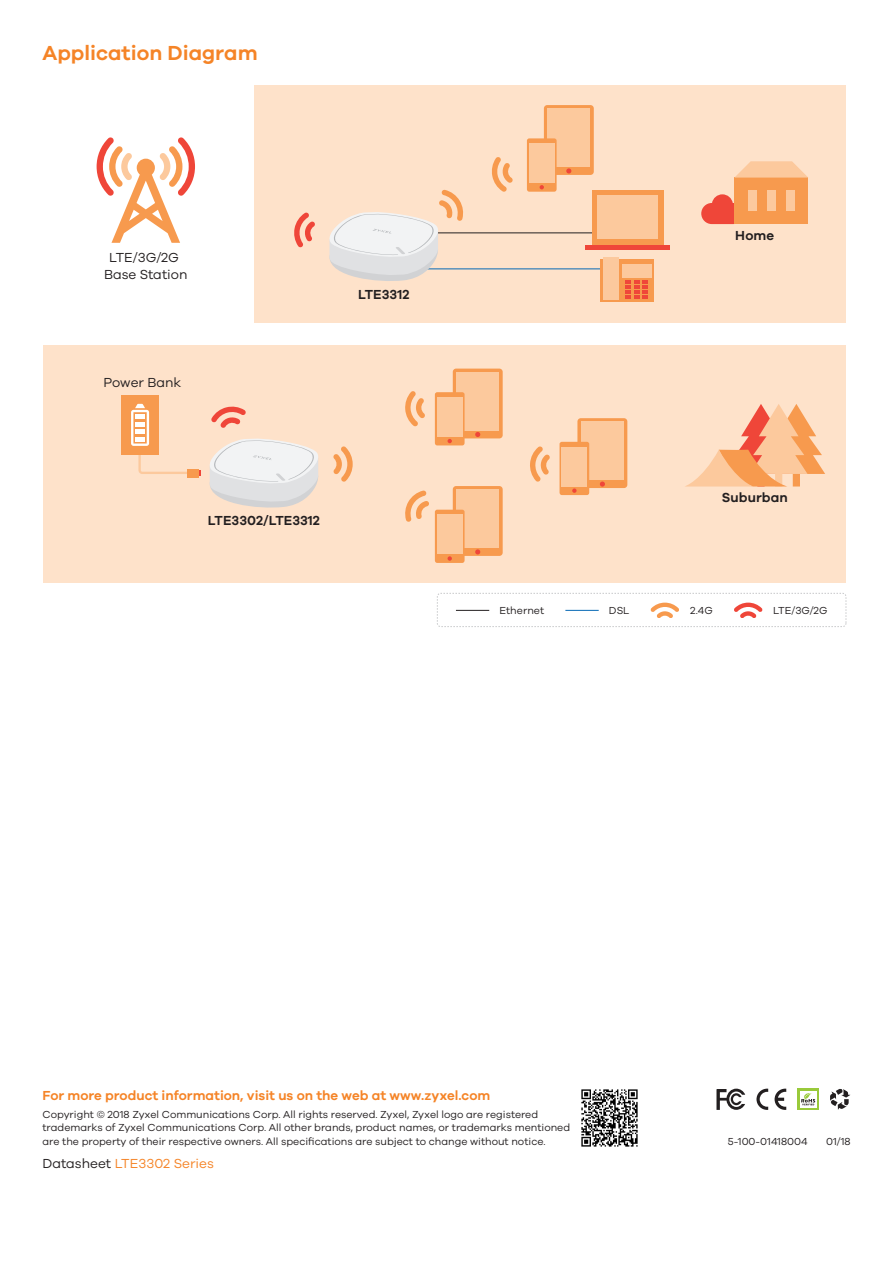
<style>
.page{position:relative;width:893px;height:1263px;background:#fff}
.page>*{position:absolute;margin:0;border:0;box-sizing:border-box;transform-origin:0 0}
.t1{font:600 21px "Galano Grotesque";color:#f58427}
.t2{font:600 13.5px "Galano Grotesque";color:#f58427}
.t3{font:600 13.5px "Galano Grotesque";color:#231f20}
.t4{font:13.5px/16.5px "Galano Grotesque";color:#231f20;text-align:center}
.t5{font:13.5px "Galano Grotesque";color:#f58427}
.brand_2_0_copyright{font:10.5px/13.5px "Galano Grotesque";color:#231f20}
.s1{color:#231f20}
</style>
<div class="page">
<img style="left:581px;top:1089px;width:57px;height:58px">
<svg style="left:716px;top:1089px;width:29px;height:21px"></svg>
<svg style="left:756px;top:1089px;width:12px;height:21px"></svg>
<svg style="left:775px;top:1089px;width:11px;height:21px"></svg>
<svg style="left:830px;top:1089px;width:20px;height:21px"></svg>
<svg style="left:797px;top:1089px;width:22px;height:21px"></svg>
<svg style="left:800px;top:1091px;width:16px;height:17px"></svg>
<svg style="left:801px;top:1092px;width:14px;height:13px"></svg>
<div style="left:44px;top:345px;width:802px;height:237px;background:#fee2ca"></div>
<div style="left:255px;top:85px;width:591px;height:237px;background:#fee2ca"></div>
<svg style="left:333px;top:446px;width:20px;height:36px"></svg>
<svg style="left:405px;top:391px;width:20px;height:36px"></svg>
<svg style="left:530px;top:446px;width:20px;height:36px"></svg>
<svg style="left:211px;top:406px;width:35px;height:22px"></svg>
<svg style="left:294px;top:212px;width:21px;height:36px"></svg>
<svg style="left:97px;top:137px;width:98px;height:106px"></svg>
<svg style="left:686px;top:404px;width:139px;height:82px"></svg>
<svg style="left:405px;top:490px;width:24px;height:32px"></svg>
<div style="left:453px;top:369px;width:50px;height:69px;background:#f79a4e;border-radius:3px"></div>
<div style="left:456px;top:372px;width:43px;height:58px;background:#fcc99d"></div>
<svg style="left:475px;top:432px;width:5px;height:5px"></svg>
<div style="left:435px;top:392px;width:30px;height:53px;background:#f79a4e;border-radius:2px"></div>
<div style="left:437px;top:397px;width:25px;height:40px;background:#fcc99d"></div>
<svg style="left:448px;top:439px;width:4px;height:4px"></svg>
<div style="left:577px;top:418px;width:50px;height:70px;background:#f79a4e;border-radius:3px"></div>
<div style="left:581px;top:422px;width:43px;height:58px;background:#fcc99d"></div>
<svg style="left:600px;top:481px;width:5px;height:6px"></svg>
<svg style="left:560px;top:442px;width:29px;height:53px"></svg>
<div style="left:562px;top:447px;width:25px;height:39px;background:#fcc99d"></div>
<svg style="left:572px;top:488px;width:5px;height:5px"></svg>
<div style="left:453px;top:486px;width:50px;height:70px;background:#f79a4e;border-radius:3px"></div>
<div style="left:456px;top:489px;width:43px;height:59px;background:#fcc99d"></div>
<svg style="left:475px;top:549px;width:5px;height:5px"></svg>
<svg style="left:435px;top:510px;width:30px;height:53px"></svg>
<div style="left:437px;top:515px;width:25px;height:39px;background:#fcc99d"></div>
<svg style="left:448px;top:556px;width:4px;height:5px"></svg>
<svg style="left:492px;top:157px;width:21px;height:35px"></svg>
<div style="left:544px;top:105px;width:50px;height:70px;background:#f79a4e;border-radius:3px"></div>
<div style="left:547px;top:109px;width:43px;height:58px;background:#fcc99d"></div>
<svg style="left:566px;top:168px;width:5px;height:5px"></svg>
<div style="left:527px;top:138px;width:30px;height:54px;background:#f79a4e;border-radius:2px"></div>
<div style="left:529px;top:143px;width:25px;height:40px;background:#fcc99d"></div>
<svg style="left:540px;top:185px;width:4px;height:4px"></svg>
<svg style="left:198px;top:470px;width:3px;height:6px"></svg>
<div style="left:187px;top:469px;width:11px;height:8px;background:#f79a4e"></div>
<div style="left:121px;top:395px;width:38px;height:60px;background:#f79a4e"></div>
<svg style="left:131px;top:404px;width:56px;height:70px"></svg>
<hr style="left:426px;top:232px;width:195px;height:1px;background:#231f20">
<hr style="left:411px;top:268px;width:195px;height:1px;background:#0769b5">
<div style="left:592px;top:190px;width:71px;height:56px;background:#f79a4e"></div>
<div style="left:597px;top:195px;width:61px;height:44px;background:#fcc99d"></div>
<div style="left:585px;top:245px;width:85px;height:5px;background:#ef4639"></div>
<svg style="left:701px;top:194px;width:33px;height:30px"></svg>
<div style="left:734px;top:178px;width:74px;height:46px;background:#f79a4e"></div>
<div style="left:786px;top:191px;width:8px;height:20px;background:#fcc99d"></div>
<div style="left:767px;top:191px;width:8px;height:20px;background:#fcc99d"></div>
<div style="left:748px;top:191px;width:8px;height:20px;background:#fcc99d"></div>
<svg style="left:734px;top:161px;width:74px;height:17px"></svg>
<svg style="left:734px;top:603px;width:29px;height:15px"></svg>
<svg style="left:650px;top:603px;width:29px;height:15px"></svg>
<hr style="left:565px;top:610px;width:34px;height:1px;background:#0769b5">
<hr style="left:456px;top:610px;width:33px;height:1px;background:#231f20">
<svg style="left:209px;top:438px;width:110px;height:70px"></svg>
<svg style="left:329px;top:190px;width:135px;height:91px"></svg>
<div style="left:437px;top:593px;width:409px;height:34px;border:1px dashed #c7c8ca;border-radius:3px"></div>
<div style="left:601px;top:260px;width:53px;height:42px;background:#f79a4e"></div>
<div style="left:622px;top:264px;width:29px;height:14px;background:#fcc99d"></div>
<div style="left:604px;top:257px;width:15px;height:42px;background:#fcc99d"></div>
<svg style="left:625px;top:280px;width:23px;height:19px"></svg>
<p class="t1" style="left:43px;top:40px;width:217px">Application Diagram</p>
<p class="t4" style="left:104px;top:249px;width:85px">LTE/3G/2G<br>Base Station</p>
<p class="t4" style="left:103px;top:373px;width:80px">Power Bank</p>
<p class="t3" style="left:358px;top:286px;width:53px">LTE3312</p>
<p class="t3" style="left:208px;top:513px;width:114px">LTE3302/LTE3312</p>
<p class="t3" style="left:735px;top:227px;width:40px">Home</p>
<p class="t3" style="left:722px;top:489px;width:67px">Suburban</p>
<p class="brand_2_0_copyright" style="left:499px;top:603px;width:46px">Ethernet</p>
<p class="brand_2_0_copyright" style="left:609px;top:603px;width:22px">DSL</p>
<p class="brand_2_0_copyright" style="left:690px;top:603px;width:24px">2.4G</p>
<p class="brand_2_0_copyright" style="left:773px;top:603px;width:56px">LTE/3G/2G</p>
<p class="t2" style="left:43px;top:1087px;width:449px">For more product information, visit us on the web at www.zyxel.com</p>
<p class="brand_2_0_copyright" style="left:43px;top:1107px;width:529px">Copyright © 2018 Zyxel Communications Corp. All rights reserved. Zyxel, Zyxel logo are registered trademarks of Zyxel Communications Corp. All other brands, product names, or trademarks mentioned are the property of their respective owners. All specifications are subject to change without notice.</p>
<p class="t5" style="left:43px;top:1155px;width:173px"><span class="s1">Datasheet</span> LTE3302 Series</p>
<p class="brand_2_0_copyright" style="left:728px;top:1134px;width:81px">5-100-01418004</p>
<p class="brand_2_0_copyright" style="left:826px;top:1134px;width:26px">01/18</p>
</div>
